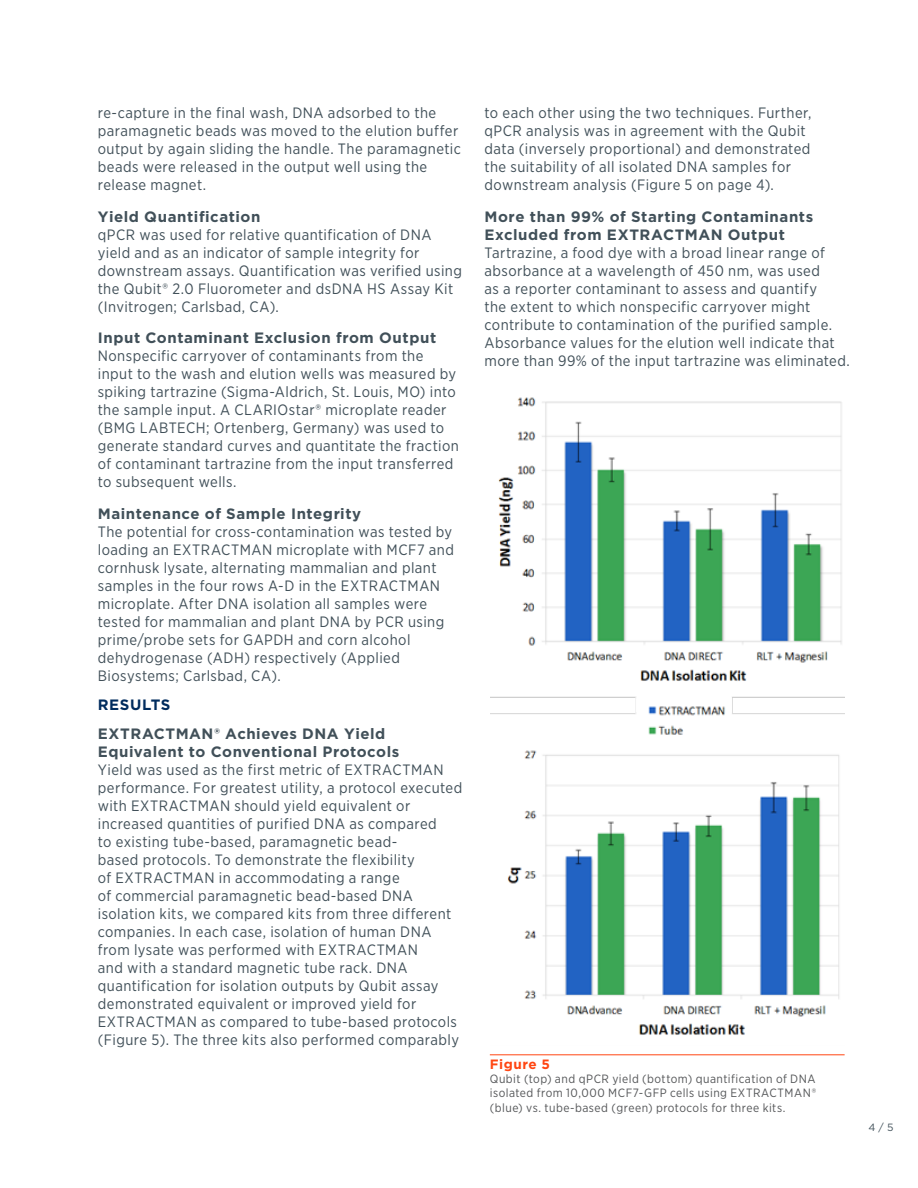
<style>
.page{position:relative;width:918px;height:1188px;background:#fff}
.page>*{position:absolute;margin:0;border:0;box-sizing:border-box;transform-origin:0 0}
.BODY_TEXT_APP_NOTE{font:15px/18px "Gotham Narrow";letter-spacing:.03em;color:#415059}
.HEADING_2_APP_NOTE{font:700 15px/18px "Gotham";letter-spacing:.035em;color:#415059}
.HEADING_1_NO_TOP_APP{font:700 15px "Gotham";letter-spacing:.04em;color:#002c5e}
.t1{font:700 13.5px "Gotham";letter-spacing:.035em;color:#ff4612}
.t2{font:12px/14.4px "Gotham Narrow";letter-spacing:.04em;color:#555759;text-align:justify}
.t3{font:10.5px "Gotham";color:#415059}
</style>
<div class="page">
<img style="left:490px;top:397px;width:354px;height:638px">
<hr style="left:490px;top:1054px;width:355px;height:1px;background:#ff4612">
<p class="BODY_TEXT_APP_NOTE" style="left:98px;top:104px;width:365px">re-capture in the final wash, DNA adsorbed to the paramagnetic beads was moved to the elution buffer output by again sliding the handle. The paramagnetic beads were released in the output well using the release magnet.</p>
<p class="HEADING_2_APP_NOTE" style="left:98px;top:207px;width:164px">Yield Quantification</p>
<p class="BODY_TEXT_APP_NOTE" style="left:98px;top:225px;width:366px">qPCR was used for relative quantification of DNA yield and as an indicator of sample integrity for downstream assays. Quantification was verified using the Qubit® 2.0 Fluorometer and dsDNA HS Assay Kit (Invitrogen; Carlsbad, CA).</p>
<p class="HEADING_2_APP_NOTE" style="left:98px;top:329px;width:340px">Input Contaminant Exclusion from Output</p>
<p class="BODY_TEXT_APP_NOTE" style="left:98px;top:347px;width:363px">Nonspecific carryover of contaminants from the input to the wash and elution wells was measured by spiking tartrazine (Sigma-Aldrich, St. Louis, MO) into the sample input. A CLARIOstar® microplate reader (BMG LABTECH; Ortenberg, Germany) was used to generate standard curves and quantitate the fraction of contaminant tartrazine from the input transferred to subsequent wells.</p>
<p class="HEADING_2_APP_NOTE" style="left:98px;top:504px;width:265px">Maintenance of Sample Integrity</p>
<p class="BODY_TEXT_APP_NOTE" style="left:98px;top:522px;width:358px">The potential for cross-contamination was tested by loading an EXTRACTMAN microplate with MCF7 and cornhusk lysate, alternating mammalian and plant samples in the four rows A-D in the EXTRACTMAN microplate. After DNA isolation all samples were tested for mammalian and plant DNA by PCR using prime/probe sets for GAPDH and corn alcohol dehydrogenase (ADH) respectively (Applied Biosystems; Carlsbad, CA).</p>
<p class="HEADING_1_NO_TOP_APP" style="left:98px;top:695px;width:74px">RESULTS</p>
<p class="HEADING_2_APP_NOTE" style="left:98px;top:724px;width:303px">EXTRACTMAN® Achieves DNA Yield<br>Equivalent to Conventional Protocols</p>
<p class="BODY_TEXT_APP_NOTE" style="left:98px;top:760px;width:366px">Yield was used as the first metric of EXTRACTMAN performance. For greatest utility, a protocol executed with EXTRACTMAN should yield equivalent or increased quantities of purified DNA as compared<br>to existing tube-based, paramagnetic bead-<br>based protocols. To demonstrate the flexibility<br>of EXTRACTMAN in accommodating a range<br>of commercial paramagnetic bead-based DNA isolation kits, we compared kits from three different companies. In each case, isolation of human DNA from lysate was performed with EXTRACTMAN<br>and with a standard magnetic tube rack. DNA quantification for isolation outputs by Qubit assay demonstrated equivalent or improved yield for EXTRACTMAN as compared to tube-based protocols (Figure 5). The three kits also performed comparably</p>
<p class="BODY_TEXT_APP_NOTE" style="left:485px;top:104px;width:329px">to each other using the two techniques. Further, qPCR analysis was in agreement with the Qubit data (inversely proportional) and demonstrated the suitability of all isolated DNA samples for downstream analysis (Figure 5 on page 4).</p>
<p class="HEADING_2_APP_NOTE" style="left:485px;top:207px;width:330px">More than 99% of Starting Contaminants<br>Excluded from EXTRACTMAN Output</p>
<p class="BODY_TEXT_APP_NOTE" style="left:485px;top:243px;width:367px">Tartrazine, a food dye with a broad linear range of absorbance at a wavelength of 450 nm, was used<br>as a reporter contaminant to assess and quantify<br>the extent to which nonspecific carryover might contribute to contamination of the purified sample.<br>Absorbance values for the elution well indicate that more than 99% of the input tartrazine was eliminated.</p>
<p class="t1" style="left:490px;top:1055px;width:62px">Figure 5</p>
<p class="t2" style="left:490px;top:1071px;width:328px">Qubit (top) and qPCR yield (bottom) quantification of DNA isolated from 10,000 MCF7-GFP cells using EXTRACTMAN® (blue) vs. tube-based (green) protocols for three kits.</p>
<p class="t3" style="left:868px;top:1120px;width:27px">4 / 5</p>
</div>
